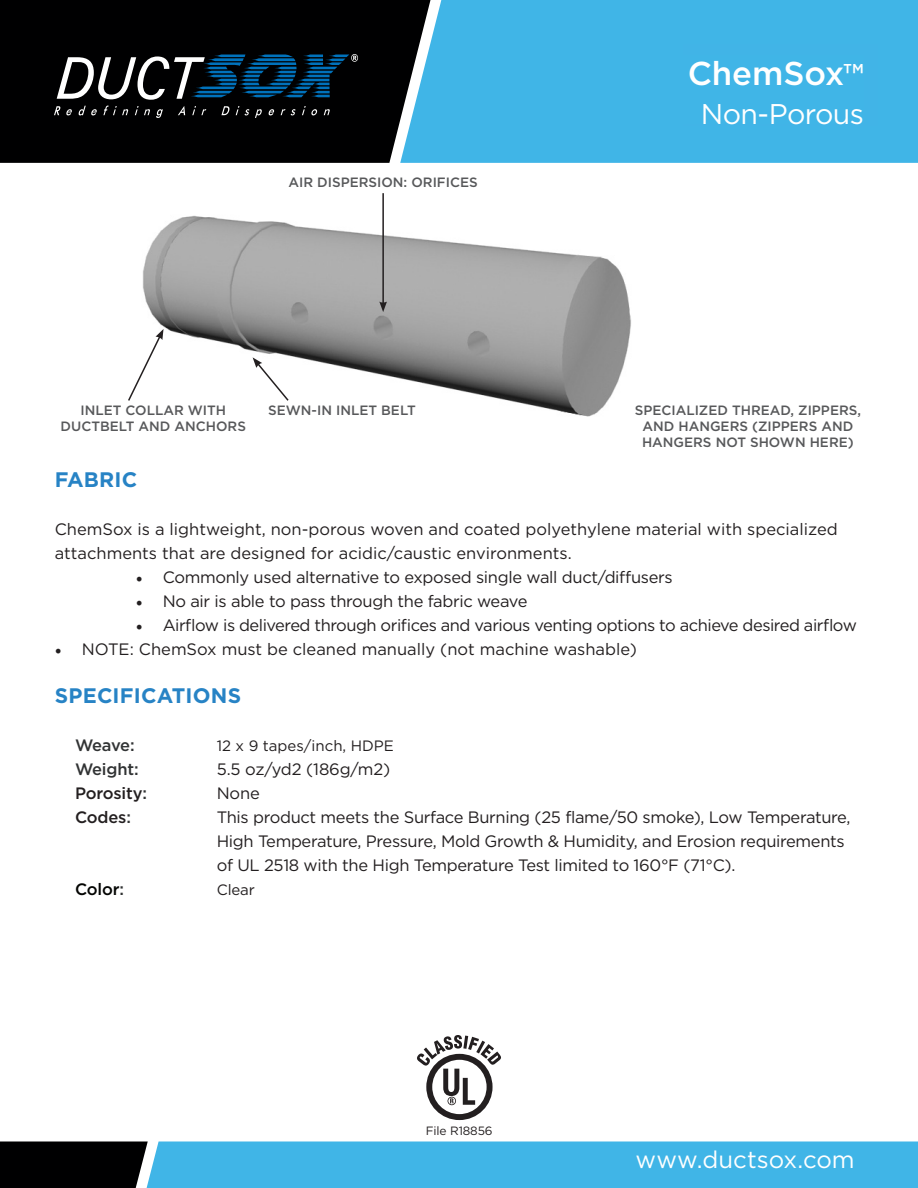
<style>
.page{position:relative;width:918px;height:1188px;background:#fff}
.page>*{position:absolute;margin:0;border:0;box-sizing:border-box;transform-origin:0 0}
.t1{font:500 33px "Gotham";color:#fff}
.t2{font:28.5px "Gotham";letter-spacing:-.025em;color:#fff}
.t3{font:700 27px "Gotham";color:#fff}
.t4{font:25.5px "Gotham";letter-spacing:-.025em;color:#fff}
.t5{font:24px "Gotham";color:#fff}
.t6{font:700 21px "Gotham";letter-spacing:.01em;color:#2783c5}
.t7{font:16.5px/24px "Gotham";letter-spacing:-.02em;color:#231f20}
.t8{font:16.5px/24px "Gotham";color:#231f20}
.t9{font:500 16.5px "Gotham";letter-spacing:-.01em;color:#231f20}
.t10{font:500 16.5px "Gotham";letter-spacing:-.01em;color:#313334}
.t11{font:500 16.5px "Gotham";letter-spacing:-.01em;color:#040503}
.t12{font:15px "Gotham";color:#231f20}
.t13{font:500 13.5px/16.2px "Gotham";color:#57585a;text-align:center}
.t14{font:12px "Gotham";letter-spacing:-.01em;color:#231f20}
.s1{font-size:30px}
.s2{font-family:"Minion Pro";font-size:18px}
.s3{color:#313334}
</style>
<div class="page">
<div style="left:0;top:0;width:400px;height:163px;background:#000001"></div>
<div style="left:400px;top:0;width:518px;height:163px;background:#40b5e7"></div>
<svg style="left:0;top:1142px;width:918px;height:46px;background:#3899c3"></svg>
<svg style="left:54px;top:106px;width:6px;height:9px"></svg>
<svg style="left:66px;top:109px;width:6px;height:6px"></svg>
<svg style="left:79px;top:106px;width:18px;height:9px"></svg>
<svg style="left:103px;top:106px;width:25px;height:9px"></svg>
<svg style="left:135px;top:106px;width:15px;height:9px"></svg>
<svg style="left:156px;top:109px;width:7px;height:9px"></svg>
<svg style="left:178px;top:106px;width:7px;height:9px"></svg>
<svg style="left:192px;top:106px;width:14px;height:9px"></svg>
<svg style="left:221px;top:106px;width:9px;height:9px"></svg>
<svg style="left:236px;top:106px;width:3px;height:9px"></svg>
<svg style="left:245px;top:109px;width:4px;height:6px"></svg>
<svg style="left:255px;top:109px;width:7px;height:9px"></svg>
<svg style="left:269px;top:109px;width:5px;height:6px"></svg>
<svg style="left:281px;top:109px;width:15px;height:6px"></svg>
<svg style="left:302px;top:106px;width:15px;height:9px"></svg>
<svg style="left:324px;top:109px;width:6px;height:6px"></svg>
<svg style="left:57px;top:54px;width:301px;height:46px;background:#223746"></svg>
<div style="left:684px;top:45px;width:194px;height:81px;background:#41b4e7"></div>
<img style="left:143px;top:215px;width:488px;height:202px">
<svg style="left:253px;top:357px;width:37px;height:45px"></svg>
<svg style="left:128px;top:329px;width:36px;height:73px"></svg>
<hr style="left:382px;top:193px;width:2px;height:111px;background:#231f20">
<svg style="left:379px;top:302px;width:8px;height:10px"></svg>
<div style="left:669px;top:55px;width:195px;height:69px;background:#40b5e7"></div>
<div style="left:426px;top:1054px;width:67px;height:66px;border:6px solid #231f20;border-radius:50%"></div>
<svg style="left:417px;top:1035px;width:84px;height:70px"></svg>
<p class="t13" style="left:289px;top:174px;width:191px">AIR DISPERSION: ORIFICES</p>
<p class="t13" style="left:61px;top:402px;width:187px">INLET COLLAR WITH<br>DUCTBELT AND ANCHORS</p>
<p class="t13" style="left:268px;top:402px;width:149px">SEWN-IN INLET BELT</p>
<p class="t1" style="left:688px;top:52px;width:178px">ChemSox<span class="s1">™</span></p>
<p class="t2" style="left:701px;top:95px;width:165px">Non-Porous</p>
<h3 class="t3" style="left:743px;top:55px;width:122px">CUSTOM</h3>
<h3 class="t4" style="left:691px;top:86px;width:175px">Fabric Sample</h3>
<p class="t13" style="left:635px;top:402px;width:228px">SPECIALIZED THREAD, ZIPPERS,<br>AND HANGERS (ZIPPERS AND<br>HANGERS NOT SHOWN HERE)</p>
<p class="t6" style="left:55px;top:467px;width:84px">FABRIC</p>
<p class="t8" style="left:55px;top:517px;width:785px">ChemSox is a lightweight, non-porous woven and coated polyethylene material with specialized attachments that are designed for acidic/caustic environments.</p>
<p class="t7" style="left:136px;top:565px;width:539px"><span class="s2">•</span> Commonly used alternative to exposed single wall duct/diffusers</p>
<p class="t7" style="left:136px;top:589px;width:393px"><span class="s2">•</span> No air is able to pass through the fabric weave</p>
<p class="t7" style="left:136px;top:613px;width:723px"><span class="s2">•</span> Airflow is delivered through orifices and various venting options to achieve desired airflow</p>
<p class="t8" style="left:55px;top:637px;width:584px"><span class="s2">•</span> NOTE: ChemSox must be cleaned manually (not machine washable)</p>
<p class="t6" style="left:55px;top:683px;width:188px">SPECIFICATIONS</p>
<p class="t10" style="left:75px;top:734px;width:61px">Weave:</p>
<p class="t12" style="left:217px;top:736px;width:179px">12 x 9 tapes/inch, HDPE</p>
<p class="t10" style="left:75px;top:758px;width:65px">Weight:</p>
<p class="t7" style="left:217px;top:757px;width:175px">5.5 oz/yd2 (186g/m2)</p>
<p class="t9" style="left:75px;top:782px;width:74px">Porosity<span class="s3">:</span></p>
<p class="t7" style="left:217px;top:781px;width:45px">None</p>
<p class="t9" style="left:75px;top:806px;width:57px">Codes<span class="s3">:</span></p>
<p class="t7" style="left:217px;top:805px;width:635px">This product meets the Surface Burning (25 flame/50 smoke), Low Temperature,<br>High Temperature, Pressure, Mold Growth &amp; Humidity, and Erosion requirements of UL 2518 with the High Temperature Test limited to 160°F (71°C).</p>
<p class="t11" style="left:75px;top:878px;width:51px">Color<span class="s3">:</span></p>
<p class="t12" style="left:217px;top:880px;width:40px">Clear</p>
<p class="t14" style="left:426px;top:1123px;width:68px">File R18856</p>
<h3 class="t5" style="left:635px;top:1145px;width:221px">www.ductsox.com</h3>
</div>
